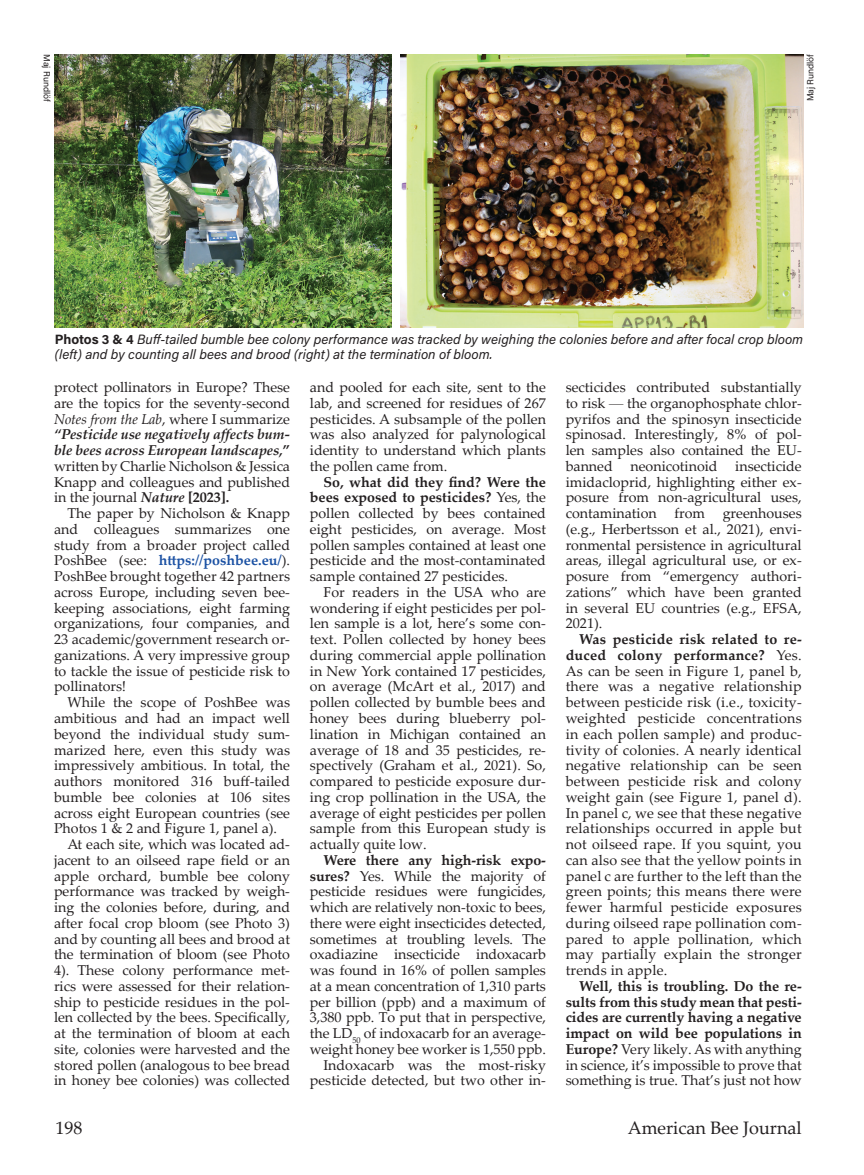
<style>
.page{position:relative;width:864px;height:1175px;background:#fff}
.page>*{position:absolute;margin:0;border:0;box-sizing:border-box;transform-origin:0 0}
.t1{font:18px "Palatino Linotype";color:#231f20}
.t2{font:14.25px/15.8px "Palatino Linotype";color:#231f20;text-align:justify}
.t3{font:700 14.25px/15.8px "Palatino Linotype";letter-spacing:-.005em;color:#231f20;text-align:justify}
.Captions{font:italic 13.5px/15px "Acumin Pro";color:#231f20}
.Captions-2{font:9px "Acumin Pro";color:#231f20}
.s1{font-weight:700;font-style:normal}
.s2{font-style:italic}
.s3{font-weight:700;font-style:italic}
.s4{font-weight:700}
.s5{font-weight:700;color:#1c52a4}
.s6{font-family:"Times New Roman"}
.s7{font-weight:400}
</style>
<div class="page">
<img style="left:54px;top:54px;width:338px;height:273px">
<img style="left:400px;top:54px;width:403px;height:273px">
<p class="Captions-2" style="left:53px;top:54px;width:49px;rotate:90deg">Maj Rundlöf</p>
<p class="Captions-2" style="left:804px;top:101px;width:49px;rotate:-90deg">Maj Rundlöf</p>
<p class="Captions" style="left:55px;top:331px;width:750px"><span class="s1">Photos 3 &amp; 4</span> Buff-tailed bumble bee colony performance was tracked by weighing the colonies before and after focal crop bloom (left) and by counting all bees and brood (right) at the termination of bloom.</p>
<p class="t2" style="left:54px;top:379px;width:238px">protect pollinators in Europe? These are the topics for the seventy-second <span class="s2">Notes from the Lab</span>, where I summarize <span class="s3">“Pesticide use negatively affects bum&shy;ble bees across European landscapes,</span><span class="s4">” </span>written by Charlie Nicholson &amp; Jessica Knapp and colleagues and published in the journal <span class="s3">Nature</span> <span class="s4">[2023].</span></p>
<p class="t2" style="left:54px;top:505px;width:238px;text-indent:14px">The paper by Nicholson &amp; Knapp and colleagues summarizes one study from a broader project called PoshBee (see: <span class="s5">https://poshbee.eu/</span>).<br>PoshBee brought together 42 partners across Europe, including seven bee&shy;keeping associations, eight farming organizations, four companies, and 23 academic/government research or&shy;ganizations. A very impressive group to tackle the issue of pesticide risk to pollinators!</p>
<p class="t2" style="left:54px;top:694px;width:238px;text-indent:14px">While the scope of PoshBee was ambitious and had an impact well beyond the individual study sum&shy;marized here, even this study was impressively ambitious. In total, the authors monitored 316 buff-tailed bumble bee colonies at 106 sites across eight European countries (see Photos 1 &amp; 2 and Figure 1, panel a).</p>
<p class="t2" style="left:54px;top:835px;width:238px;text-indent:14px">At each site, which was located ad&shy;jacent to an oilseed rape field or an apple orchard, bumble bee colony performance was tracked by weigh&shy;ing the colonies before, during, and after focal crop bloom (see Photo 3) and by counting all bees and brood at the termination of bloom (see Photo 4). These colony performance met&shy;rics were assessed for their relation&shy;ship to pesticide residues in the pol&shy;len collected by the bees. Specifically, at the termination of bloom at each site, colonies were harvested and the stored pollen (analogous to bee bread in honey bee colonies) was collected</p>
<p class="t2" style="left:310px;top:379px;width:238px">and pooled for each site, sent to the lab, and screened for residues of 267 pesticides. A subsample of the pollen was also analyzed for palynological identity to understand which plants the pollen came from.</p>
<p class="t2" style="left:310px;top:473px;width:238px;text-indent:14px"><span class="s4">So, what did they find? Were the bees exposed to pesticides?</span> Yes, the pollen collected by bees contained eight pesticides, on average. Most pollen samples contained at least one pesticide and the most-contaminated sample contained 27 pesticides.</p>
<p class="t2" style="left:310px;top:583px;width:238px;text-indent:14px">For readers in the USA who are wondering if eight pesticides per pol&shy;len sample is a lot, here’s some con&shy;text. Pollen collected by honey bees during commercial apple pollination in New York contained 17 pesticides, on average (McArt et al., 2017) and pollen collected by bumble bees and honey bees during blueberry pol&shy;lination in Michigan contained an average of 18 and 35 pesticides, re&shy;spectively (Graham et al., 2021). So, compared to pesticide exposure dur&shy;ing crop pollination in the USA, the average of eight pesticides per pollen sample from this European study is actually quite low.</p>
<p class="t2" style="left:310px;top:851px;width:238px;text-indent:14px"><span class="s4">Were there any high-risk expo&shy;sures?</span> Yes. While the majority of pesticide residues were fungicides, which are relatively non-toxic to bees, there were eight insecticides detected, sometimes at troubling levels. The oxadiazine insecticide indoxacarb was found in 16% of pollen samples at a mean concentration of 1,310 parts per billion (ppb) and a maximum of 3,380 ppb. To put that in perspective, the LD<sub>50</sub> of indoxacarb for an average&shy;weight honey bee worker is 1,550 ppb.</p>
<p class="t2" style="left:310px;top:1056px;width:238px;text-align:right">Indoxacarb was the most-risky pesticide detected, but two other in-</p>
<p class="t2" style="left:566px;top:379px;width:238px">secticides contributed substantially to risk <span class="s6">—</span> the organophosphate chlor&shy;pyrifos and the spinosyn insecticide spinosad. Interestingly, 8% of pol&shy;len samples also contained the EU&shy;banned neonicotinoid insecticide imidacloprid, highlighting either ex&shy;posure from non-agricultural uses, contamination from greenhouses (e.g., Herbertsson et al., 2021), envi&shy;ronmental persistence in agricultural areas, illegal agricultural use, or ex&shy;posure from “emergency authori&shy;zations” which have been granted in several EU countries (e.g., EFSA, 2021).</p>
<p class="t2" style="left:566px;top:631px;width:238px;text-indent:14px"><span class="s4">Was pesticide risk related to re&shy;duced colony performance?</span> Yes.<br>As can be seen in Figure 1, panel b, there was a negative relationship between pesticide risk (i.e., toxicity&shy;weighted pesticide concentrations in each pollen sample) and produc&shy;tivity of colonies. A nearly identical negative relationship can be seen between pesticide risk and colony weight gain (see Figure 1, panel d).<br>In panel c, we see that these negative relationships occurred in apple but not oilseed rape. If you squint, you can also see that the yellow points in panel c are further to the left than the green points; this means there were fewer harmful pesticide exposures during oilseed rape pollination com&shy;pared to apple pollination, which may partially explain the stronger trends in apple.</p>
<p class="t3" style="left:566px;top:977px;width:238px;text-indent:14px">Well, this is troubling. Do the re&shy;sults from this study mean that pesti&shy;cides are currently having a negative impact on wild bee populations in Europe? <span class="s7">Very likely. As with anything in science, it’s impossible to prove that something is true. That’s just not how</span></p>
<p class="t1" style="left:56px;top:1115px;width:28px">198</p>
<p class="t1" style="left:628px;top:1115px;width:176px">American Bee Journal</p>
</div>
